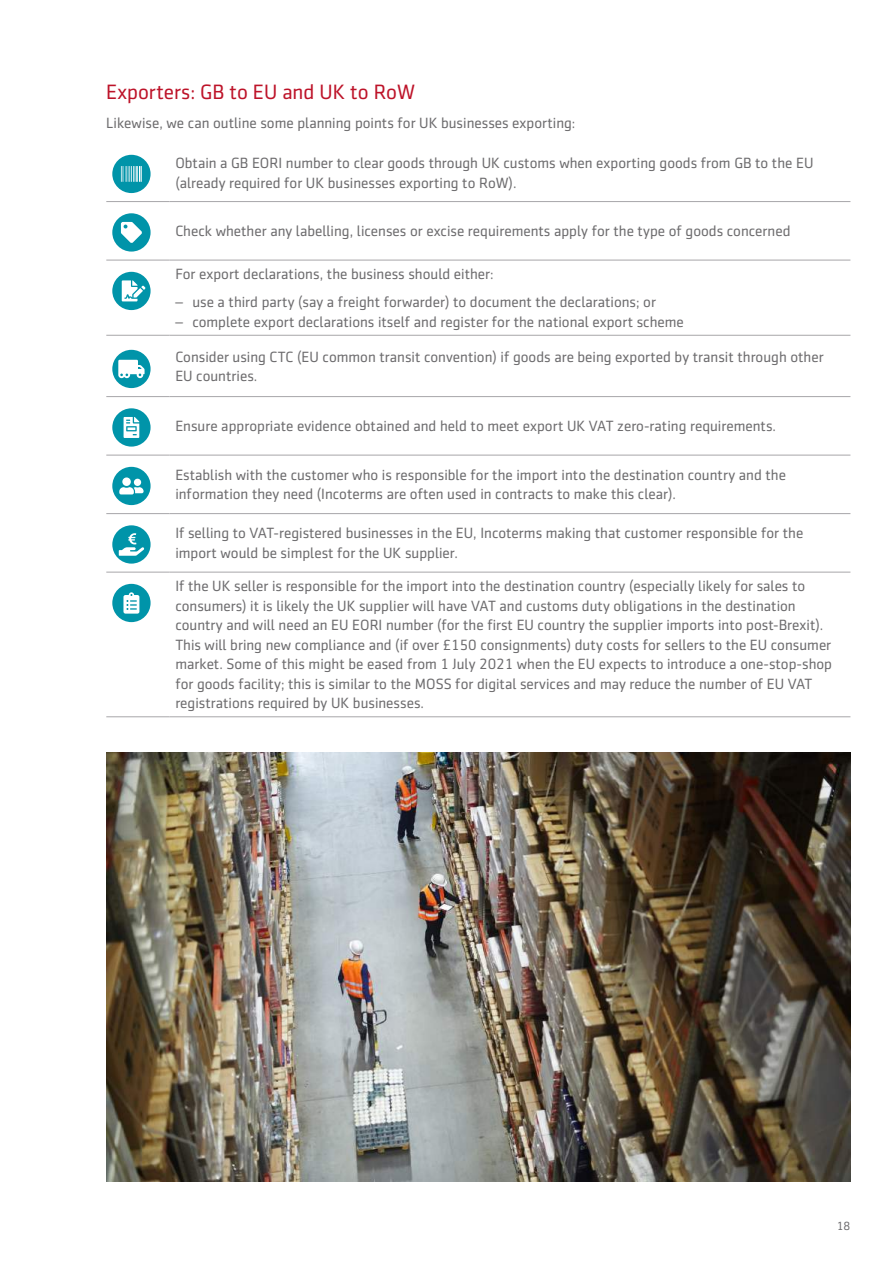
<style>
.page{position:relative;width:893px;height:1263px;background:#fff}
.page>*{position:absolute;margin:0;border:0;box-sizing:border-box;transform-origin:0 0}
.t1{font:21px "Sentico Sans DT";color:#bd1329}
.t2{font:15px/19.5px "Sentico Sans DT";color:#6d6c6e}
.t3{font:12px "Sentico Sans DT";color:#6d6c6e}
</style>
<div class="page">
<hr style="left:106px;top:201px;width:63px;height:1px;background:#a7a6a9">
<hr style="left:169px;top:201px;width:681px;height:1px;background:#a7a6a9">
<hr style="left:106px;top:260px;width:63px;height:1px;background:#a7a6a9">
<hr style="left:169px;top:260px;width:681px;height:1px;background:#a7a6a9">
<hr style="left:106px;top:335px;width:63px;height:1px;background:#a7a6a9">
<hr style="left:169px;top:335px;width:681px;height:1px;background:#a7a6a9">
<hr style="left:106px;top:396px;width:63px;height:1px;background:#a7a6a9">
<hr style="left:169px;top:396px;width:681px;height:1px;background:#a7a6a9">
<hr style="left:106px;top:455px;width:63px;height:1px;background:#a7a6a9">
<hr style="left:169px;top:455px;width:681px;height:1px;background:#a7a6a9">
<hr style="left:106px;top:513px;width:63px;height:1px;background:#a7a6a9">
<hr style="left:169px;top:513px;width:681px;height:1px;background:#a7a6a9">
<hr style="left:106px;top:572px;width:63px;height:1px;background:#a7a6a9">
<hr style="left:169px;top:572px;width:681px;height:1px;background:#a7a6a9">
<hr style="left:106px;top:716px;width:63px;height:1px;background:#a7a6a9">
<hr style="left:169px;top:716px;width:681px;height:1px;background:#a7a6a9">
<div style="left:112px;top:155px;width:39px;height:38px;background:#0094a9;border-radius:50%"></div>
<svg style="left:121px;top:166px;width:21px;height:16px"></svg>
<div style="left:112px;top:213px;width:39px;height:39px;background:#0094a9;border-radius:50%"></div>
<svg style="left:121px;top:222px;width:21px;height:21px"></svg>
<div style="left:112px;top:272px;width:39px;height:38px;background:#0094a9;border-radius:50%"></div>
<svg style="left:122px;top:280px;width:23px;height:21px"></svg>
<div style="left:112px;top:350px;width:39px;height:38px;background:#0094a9;border-radius:50%"></div>
<svg style="left:118px;top:360px;width:27px;height:18px"></svg>
<div style="left:112px;top:408px;width:39px;height:39px;background:#0094a9;border-radius:50%"></div>
<svg style="left:124px;top:417px;width:15px;height:21px"></svg>
<div style="left:112px;top:467px;width:39px;height:38px;background:#0094a9;border-radius:50%"></div>
<svg style="left:119px;top:477px;width:25px;height:17px"></svg>
<div style="left:112px;top:525px;width:39px;height:39px;background:#0094a9;border-radius:50%"></div>
<svg style="left:119px;top:533px;width:25px;height:23px"></svg>
<div style="left:112px;top:584px;width:39px;height:38px;background:#0094a9;border-radius:50%"></div>
<svg style="left:123px;top:592px;width:16px;height:22px"></svg>
<img style="left:106px;top:752px;width:744px;height:429px">
<h1 class="t1" style="left:106px;top:80px;width:310px">Exporters: GB to EU and UK to RoW</h1>
<p class="t2" style="left:106px;top:114px;width:471px">Likewise, we can outline some planning points for UK businesses exporting:</p>
<p class="t2" style="left:175px;top:154px;width:640px">Obtain a GB EORI number to clear goods through UK customs when exporting goods from GB to the EU (already required for UK businesses exporting to RoW).</p>
<p class="t2" style="left:175px;top:221px;width:617px">Check whether any labelling, licenses or excise requirements apply for the type of goods concerned</p>
<p class="t2" style="left:175px;top:264px;width:320px">For export declarations, the business should either:</p>
<p class="t2" style="left:175px;top:292px;width:482px">– use a third party (say a freight forwarder) to document the declarations; or</p>
<p class="t2" style="left:175px;top:312px;width:510px">– complete export declarations itself and register for the national export scheme</p>
<p class="t2" style="left:175px;top:347px;width:650px">Consider using CTC (EU common transit convention) if goods are being exported by transit through other<br>EU countries.</p>
<p class="t2" style="left:175px;top:416px;width:602px">Ensure appropriate evidence obtained and held to meet export UK VAT zero-rating requirements.</p>
<p class="t2" style="left:175px;top:465px;width:612px">Establish with the customer who is responsible for the import into the destination country and the information they need (Incoterms are often used in contracts to make this clear).</p>
<p class="t2" style="left:175px;top:524px;width:630px">If selling to VAT-registered businesses in the EU, Incoterms making that customer responsible for the import would be simplest for the UK supplier.</p>
<p class="t2" style="left:175px;top:576px;width:658px">If the UK seller is responsible for the import into the destination country (especially likely for sales to consumers) it is likely the UK supplier will have VAT and customs duty obligations in the destination country and will need an EU EORI number (for the first EU country the supplier imports into post-Brexit).<br>This will bring new compliance and (if over £150 consignments) duty costs for sellers to the EU consumer market. Some of this might be eased from 1 July 2021 when the EU expects to introduce a one-stop-shop for goods facility; this is similar to the MOSS for digital services and may reduce the number of EU VAT registrations required by UK businesses.</p>
<p class="t3" style="left:837px;top:1219px;width:15px">18</p>
</div>
